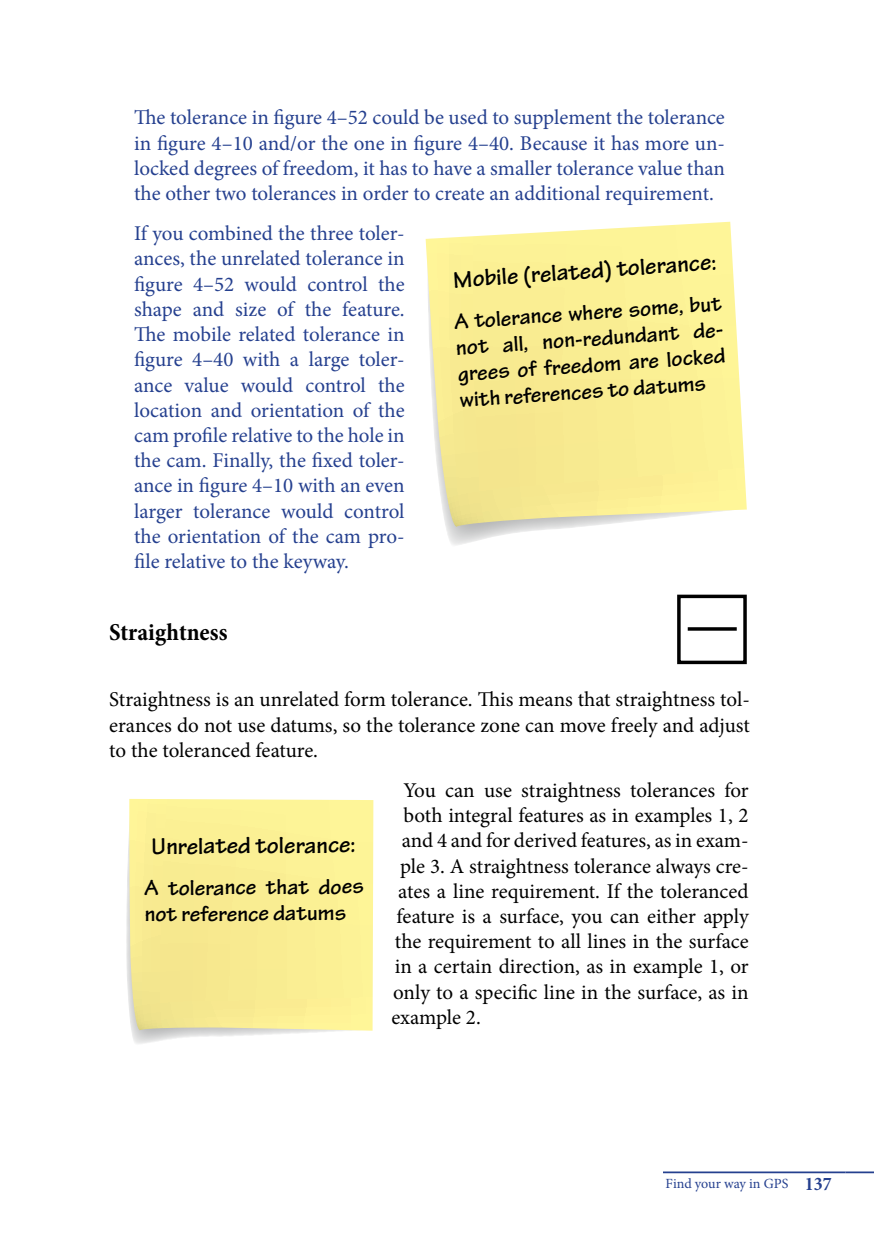
<style>
.page{position:relative;width:874px;height:1241px;background:#fff}
.page>*{position:absolute;margin:0;border:0;box-sizing:border-box;transform-origin:0 0}
.t1{font:700 24.5px "Tekton Pro";color:#000}
.t2{font:700 condensed 24.5px "Minion Pro";letter-spacing:-.005em;color:#000}
.t3{font:700 22.75px/26.2px "Tekton Pro";letter-spacing:-.01em;color:#000}
.t4{font:21px/25.2px "Minion Pro";letter-spacing:-.005em;color:#25408f;text-align:justify}
.t5{font:21px/25.2px "Minion Pro";color:#000;text-align:justify}
.t6{font:14px "Minion Pro";color:#25408f}
.s1{font-weight:700;font-stretch:condensed;font-size:19.25px}
</style>
<div class="page">
<hr style="left:662px;top:1171px;width:128px;height:1px;background:#25408f">
<hr style="left:790px;top:1171px;width:55px;height:1px;background:#25408f">
<svg style="left:845px;top:1171px;width:28px;height:1px"></svg>
<div style="left:676px;top:594px;width:70px;height:70px;border:3px solid #000"></div>
<hr style="left:689px;top:627px;width:45px;height:3px;background:#000">
<svg style="left:446px;top:527px;width:129px;height:18px"></svg>
<svg style="left:425px;top:222px;width:321px;height:305px;background:#f9ee9e"></svg>
<svg style="left:126px;top:840px;width:243px;height:204px"></svg>
<div style="left:129px;top:799px;width:244px;height:231px;background:#faee93"></div>
<p class="t4" style="left:134px;top:105px;width:592px">The tolerance in figure 4–52 could be used to supplement the tolerance in figure 4–10 and/or the one in figure 4–40. Because it has more un&shy;locked degrees of freedom, it has to have a smaller tolerance value than the other two tolerances in order to create an additional requirement.</p>
<p class="t4" style="left:134px;top:221px;width:272px">If you combined the three toler&shy;ances, the unrelated tolerance in figure 4–52 would control the shape and size of the feature.<br>The mobile related tolerance in figure 4–40 with a large toler&shy;ance value would control the location and orientation of the cam profile relative to the hole in the cam. Finally, the fixed toler&shy;ance in figure 4–10 with an even larger tolerance would control the orientation of the cam pro&shy;file relative to the keyway.</p>
<p class="t1" style="left:452px;top:265px;width:265px;rotate:-4deg">Mobile (related) tolerance:</p>
<p class="t3" style="left:453px;top:309px;width:273px;rotate:-4deg">A tolerance where some, but not all, non-redundant de&shy;grees of freedom are locked with references to datums</p>
<p class="t2" style="left:109px;top:615px;width:120px">Straightness</p>
<p class="t5" style="left:109px;top:687px;width:641px">Straightness is an unrelated form tolerance. This means that straightness tol&shy;erances do not use datums, so the tolerance zone can move freely and adjust to the toleranced feature.</p>
<p class="t5" style="left:403px;top:777px;width:346px">You can use straightness tolerances for</p>
<p class="t5" style="left:403px;top:802px;width:346px">both integral features as in examples 1, 2</p>
<p class="t5" style="left:401px;top:828px;width:348px">and 4 and for derived features, as in exam-</p>
<p class="t5" style="left:400px;top:853px;width:350px">ple 3. A straightness tolerance always cre-</p>
<p class="t5" style="left:398px;top:878px;width:351px">ates a line requirement. If the toleranced</p>
<p class="t5" style="left:396px;top:903px;width:353px">feature is a surface, you can either apply</p>
<p class="t5" style="left:394px;top:928px;width:355px">the requirement to all lines in the surface</p>
<p class="t5" style="left:394px;top:954px;width:355px">in a certain direction, as in example 1, or</p>
<p class="t5" style="left:393px;top:979px;width:357px">only to a specific line in the surface, as in</p>
<p class="t5" style="left:391px;top:1004px;width:91px">example 2.</p>
<p class="t1" style="left:151px;top:832px;width:206px;rotate:-1deg">Unrelated tolerance:</p>
<p class="t3" style="left:144px;top:874px;width:221px">A tolerance that does not reference datums</p>
<p class="t6" style="left:665px;top:1173px;width:167px">Find your way in GPS <span class="s1">137</span></p>
</div>
